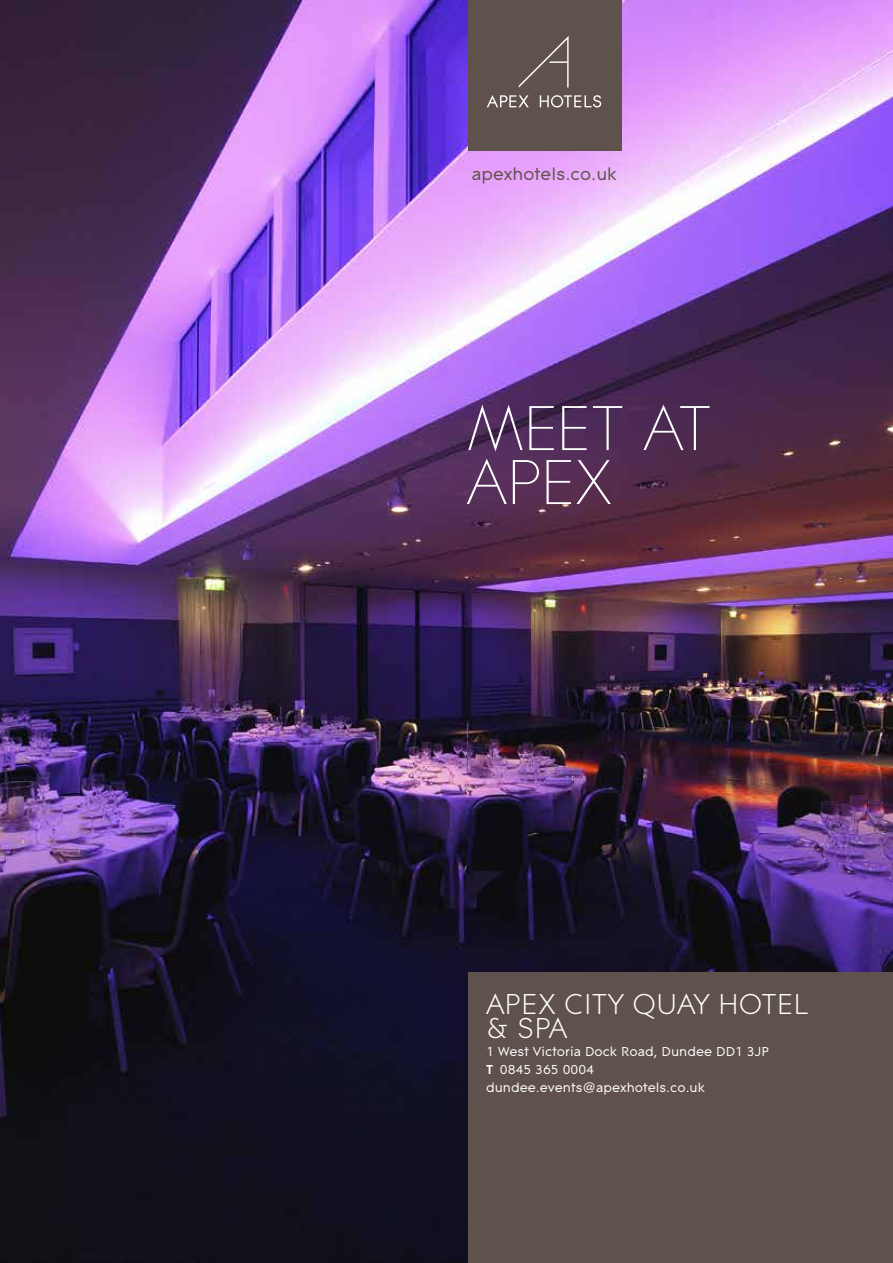
<style>
.page{position:relative;width:893px;height:1263px;background:#fff}
.page>*{position:absolute;margin:0;border:0;box-sizing:border-box;transform-origin:0 0}
.t1{font:100 66px/54px "Contax Pro 35";letter-spacing:-.03em;color:#fff}
.t2{font:30px/24px "Contax Pro 45 Lig";color:#fff}
.t3{font:18px "Contax Pro 55";color:#5f514b}
.t4{font:13.5px/18px "Contax Pro 55";color:#fff}
.s1{font-family:"Contax Pro 75";font-weight:700}
</style>
<div class="page">
<img style="left:0;top:0;width:893px;height:1263px">
<div style="left:468px;top:972px;width:425px;height:291px;background:#5f514b"></div>
<div style="left:468px;top:0;width:153px;height:150px;background:#5f514b"></div>
<svg style="left:519px;top:36px;width:50px;height:52px"></svg>
<svg style="left:487px;top:95px;width:42px;height:12px"></svg>
<svg style="left:540px;top:95px;width:61px;height:12px"></svg>
<h3 class="t3" style="left:472px;top:163px;width:147px">apexhotels.co.uk</h3>
<h1 class="t1" style="left:467px;top:400px;width:246px">MEET AT<br>APEX</h1>
<h2 class="t2" style="left:486px;top:991px;width:324px">APEX CITY QUAY HOTEL &amp; SPA</h2>
<p class="t4" style="left:486px;top:1042px;width:285px">1 West Victoria Dock Road, Dundee DD1 3JP<br><span class="s1">T</span> 0845 365 0004 dundee.events@apexhotels.co.uk</p>
</div>
